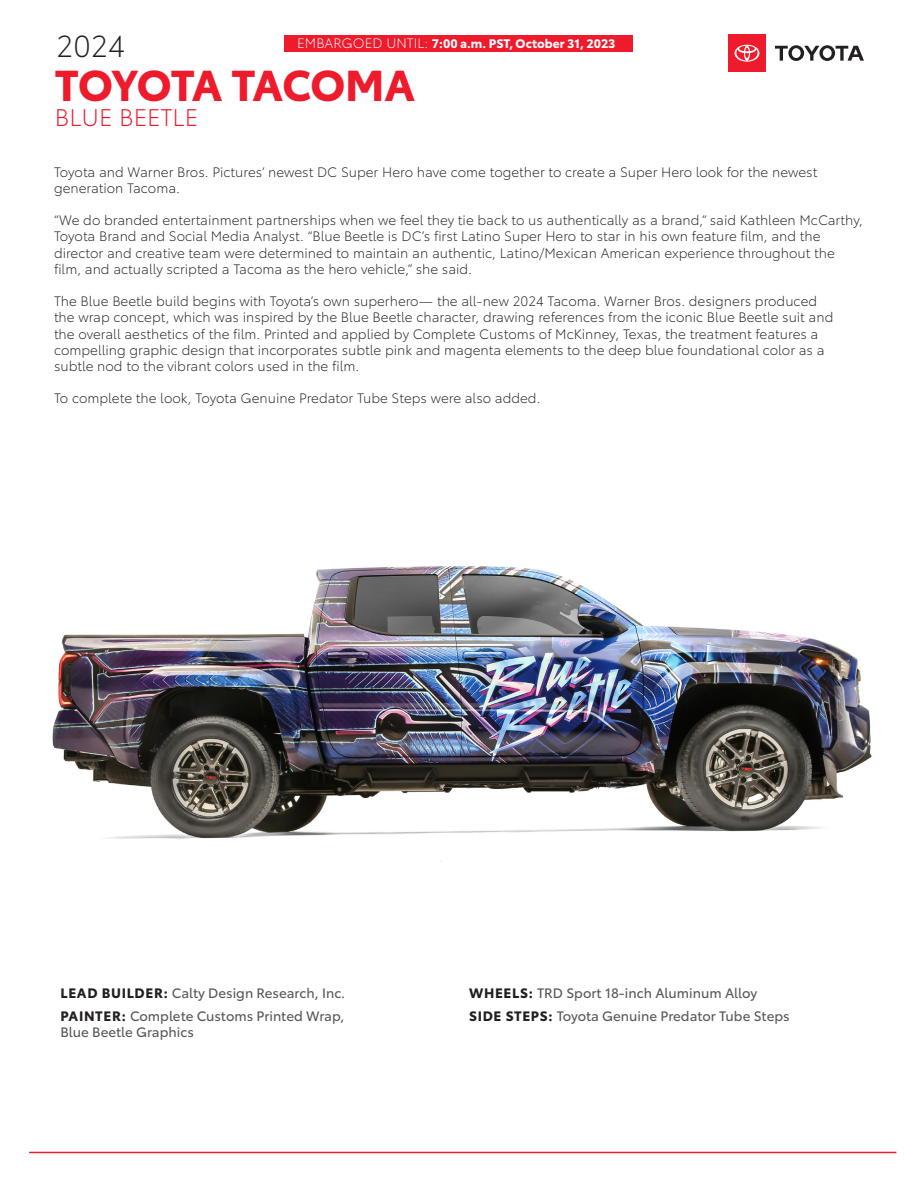
<style>
.page{position:relative;width:918px;height:1188px;background:#fff}
.page>*{position:absolute;margin:0;border:0;box-sizing:border-box;transform-origin:0 0}
.t1{font:700 42.6px "Toyota Type";letter-spacing:-.025em;color:#ee1b2d}
.t2{font:300 30px "Toyota Type";color:#231f20}
.t3{font:300 23.7px "Toyota Type";color:#ee1b2d}
.t4{font:300 13.5px/16.2px "Toyota Type";color:#231f20}
.Bullets{font:13.5px/16.5px "Toyota Type";color:#57585a}
.t5{font:700 12.3px "Toyota Type";color:#fff}
.s1{font-weight:300;font-size:13.5px}
.s2{font-weight:700;color:#231f20}
</style>
<div class="page">
<div style="left:285px;top:35px;width:348px;height:16px;background:#ee1b2d"></div>
<div style="left:728px;top:35px;width:38px;height:37px;background:#ee1b2d"></div>
<svg style="left:775px;top:45px;width:89px;height:16px"></svg>
<svg style="left:735px;top:45px;width:24px;height:17px"></svg>
<hr style="left:29px;top:1152px;width:867px;height:1px;background:#ee1b2d">
<img style="left:52px;top:566px;width:820px;height:295px">
<h2 class="t2" style="left:56px;top:25px;width:71px">2024</h2>
<p class="t1" style="left:55px;top:52px;width:362px">TOYOTA TACOMA</p>
<p class="t3" style="left:55px;top:100px;width:145px">BLUE BEETLE</p>
<p class="t5" style="left:297px;top:34px;width:320px"><span class="s1">EMBARGOED UNTIL:</span> 7:00 a.m. PST, October 31, 2023</p>
<p class="t4" style="left:54px;top:163px;width:765px">Toyota and Warner Bros. Pictures’ newest DC Super Hero have come together to create a Super Hero look for the newest generation Tacoma.</p>
<p class="t4" style="left:54px;top:211px;width:811px">“We do branded entertainment partnerships when we feel they tie back to us authentically as a brand,” said Kathleen McCarthy, Toyota Brand and Social Media Analyst. “Blue Beetle is DC’s first Latino Super Hero to star in his own feature film, and the director and creative team were determined to maintain an authentic, Latino/Mexican American experience throughout the film, and actually scripted a Tacoma as the hero vehicle,” she said.</p>
<p class="t4" style="left:54px;top:292px;width:781px">The Blue Beetle build begins with Toyota’s own superhero— the all-new 2024 Tacoma. Warner Bros. designers produced the wrap concept, which was inspired by the Blue Beetle character, drawing references from the iconic Blue Beetle suit and the overall aesthetics of the film. Printed and applied by Complete Customs of McKinney, Texas, the treatment features a compelling graphic design that incorporates subtle pink and magenta elements to the deep blue foundational color as a subtle nod to the vibrant colors used in the film.</p>
<p class="t4" style="left:54px;top:390px;width:488px">To complete the look, Toyota Genuine Predator Tube Steps were also added.</p>
<p class="Bullets" style="left:60px;top:984px;width:286px"><span class="s2">LEAD BUILDER:</span> Calty Design Research, Inc.</p>
<p class="Bullets" style="left:60px;top:1006px;width:285px"><span class="s2">PAINTER:</span> Complete Customs Printed Wrap,<br>Blue Beetle Graphics</p>
<p class="Bullets" style="left:469px;top:984px;width:290px"><span class="s2">WHEELS:</span> TRD Sport 18-inch Aluminum Alloy</p>
<p class="Bullets" style="left:469px;top:1006px;width:322px"><span class="s2">SIDE STEPS:</span> Toyota Genuine Predator Tube Steps</p>
</div>
